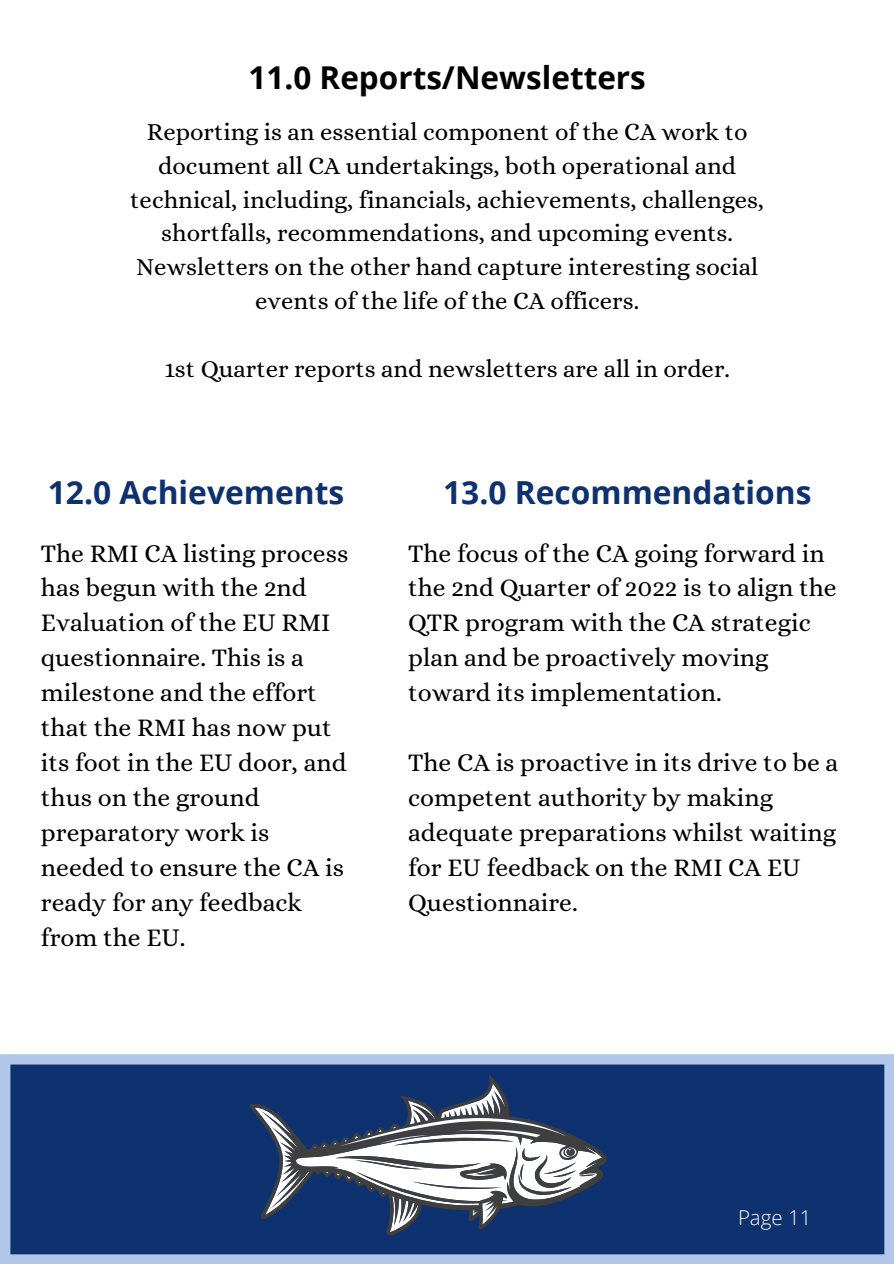
<style>
.page{position:relative;width:894px;height:1264px;background:#fff}
.page>*{position:absolute;margin:0;border:0;box-sizing:border-box;transform-origin:0 0}
.t1{font:700 31.8px "Open Sans";color:#0e316f}
.t2{font:700 31.5px "Open Sans";color:#000}
.t3{font:25.5px/35px "Alice";color:#000}
.t4{font:24.6px/33.8px "Alice";color:#000;text-align:center}
.t5{font:300 20.4px "Open Sans";color:#fff}
</style>
<div class="page">
<svg style="left:0;top:1054px;width:893px;height:209px;background:#294a83"></svg>
<div style="left:249px;top:1073px;width:357px;height:162px;background:#0e316f"></div>
<svg style="left:254px;top:1083px;width:348px;height:149px"></svg>
<p class="t2" style="left:248px;top:55px;width:399px">11.0 Reports/Newsletters</p>
<p class="t4" style="left:130px;top:115px;width:635px">Reporting is an essential component of the CA work to document all CA undertakings, both operational and technical, including, financials, achievements, challenges, shortfalls, recommendations, and upcoming events.<br>Newsletters on the other hand capture interesting social events of the life of the CA officers.</p>
<p class="t4" style="left:164px;top:351px;width:567px">1st Quarter reports and newsletters are all in order.</p>
<p class="t1" style="left:48px;top:470px;width:298px">12.0 Achievements</p>
<p class="t3" style="left:41px;top:535px;width:309px">The RMI CA listing process has begun with the 2nd<br>Evaluation of the EU RMI questionnaire. This is a milestone and the effort that the RMI has now put its foot in the EU door, and thus on the ground preparatory work is needed to ensure the CA is ready for any feedback from the EU.</p>
<p class="t1" style="left:443px;top:470px;width:370px">13.0 Recommendations</p>
<p class="t3" style="left:408px;top:535px;width:430px">The focus of the CA going forward in the 2nd Quarter of 2022 is to align the<br>QTR program with the CA strategic plan and be proactively moving toward its implementation.</p>
<p class="t3" style="left:408px;top:745px;width:431px">The CA is proactive in its drive to be a competent authority by making adequate preparations whilst waiting for EU feedback on the RMI CA EU<br>Questionnaire.</p>
<p class="t5" style="left:737px;top:1202px;width:75px">Page 11</p>
</div>
